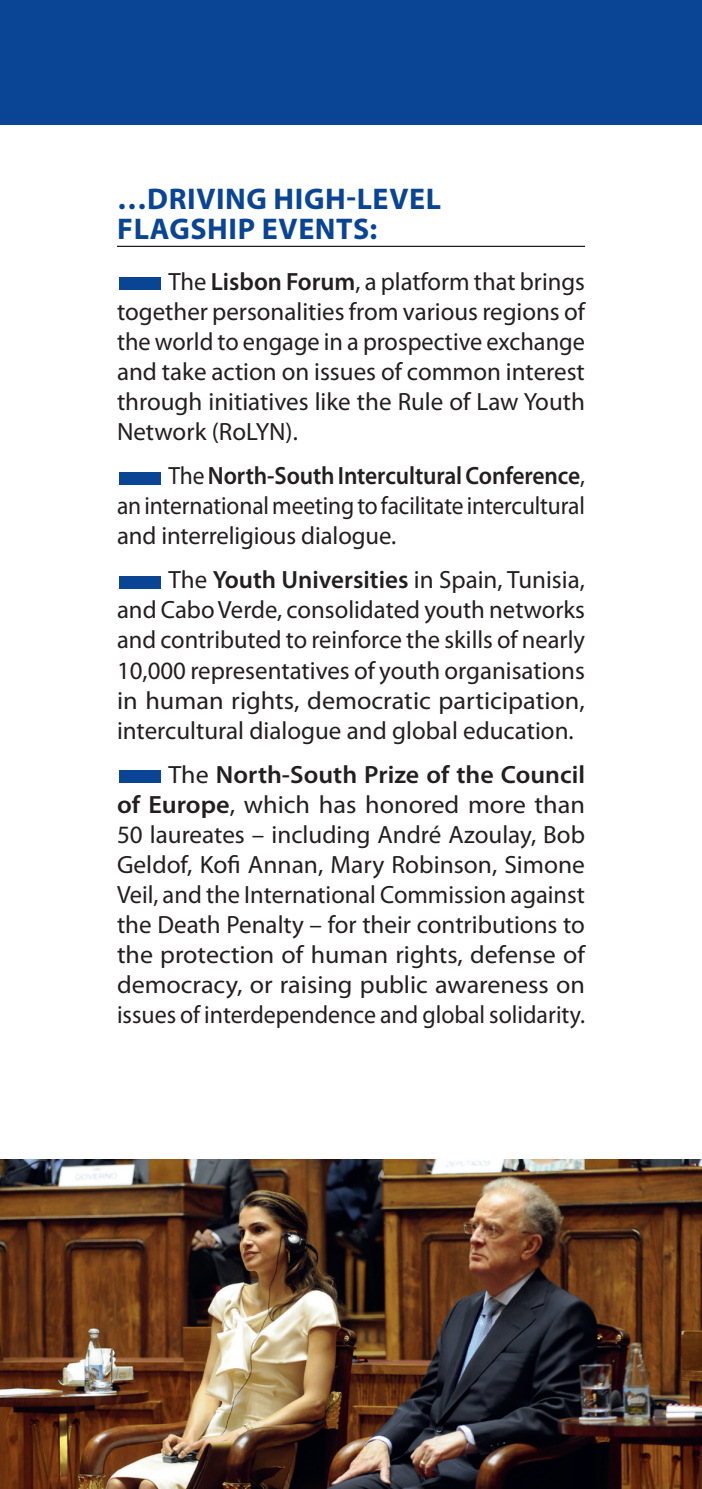
<style>
.page{position:relative;width:702px;height:1489px;background:#fff}
.page>*{position:absolute;margin:0;border:0;box-sizing:border-box;transform-origin:0 0}
.t1{font:700 30px/30px "Myriad Pro";letter-spacing:.02em;color:#094594}
.t2{font:25px/30px "Myriad Pro";color:#231f20;text-align:justify}
.t3{font:25px/30px "Myriad Pro";color:#231f20;text-align:justify;scale:1.04 1}
.t4{font:25px/30px "Myriad Pro";color:#231f20;text-align:justify;scale:.94 1}
.s1{color:#094594}
.s2{font-weight:600}
</style>
<div class="page">
<hr style="left:117px;top:246px;width:468px;height:1px;background:#231f20">
<div style="left:0;top:0;width:702px;height:124px;background:#094594"></div>
<img style="left:0;top:1159px;width:702px;height:329px">
<p class="t1" style="left:117px;top:182px;width:325px">…DRIVING HIGH-LEVEL<br>FLAGSHIP EVENTS:</p>
<p class="t2" style="left:117px;top:266px;width:469px"><span class="s1">■</span>The <span class="s2">Lisbon Forum</span>, a platform that brings together personalities from various regions of the world to engage in a prospective exchange and take action on issues of common interest through initiatives like the Rule of Law Youth Network (RoLYN).</p>
<p class="t4" style="left:117px;top:460px;width:499px"><span class="s1">■</span>The <span class="s2">North-South Intercultural Conference</span>, an international meeting to facilitate intercultural and interreligious dialogue.</p>
<p class="t2" style="left:117px;top:564px;width:469px"><span class="s1">■</span>The <span class="s2">Youth Universities</span> in Spain, Tunisia, and Cabo Verde, consolidated youth networks and contributed to reinforce the skills of nearly 10,000 representatives of youth organisations in human rights, democratic participation, intercultural dialogue and global education.</p>
<p class="t3" style="left:117px;top:759px;width:451px"><span class="s1">■</span>The <span class="s2">North-South Prize of the Council of Europe</span>, which has honored more than 50 laureates – including André Azoulay, Bob Geldof, Kofi Annan, Mary Robinson, Simone Veil, and the International Commission against the Death Penalty – for their contributions to the protection of human rights, defense of democracy, or raising public awareness on issues of interdependence and global solidarity.</p>
</div>
